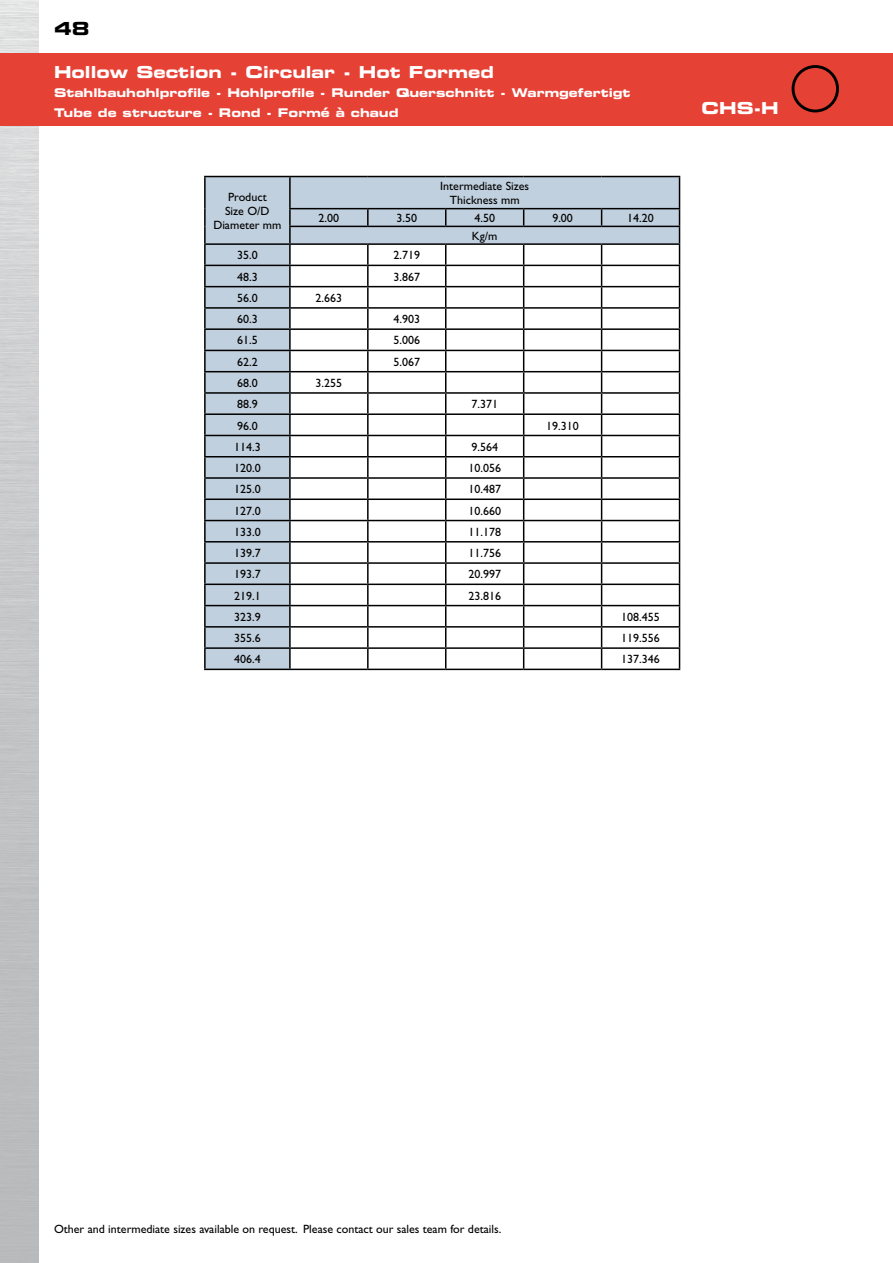
<style>
.page{position:relative;width:893px;height:1263px;background:#fff}
.page>*{position:absolute;margin:0;border:0;box-sizing:border-box;transform-origin:0 0}
.t1{font:18px "Eurostile Bold Extended Two";color:#000}
.t2{font:16.5px "Eurostile Bold Extended Two";color:#fff}
.t3{font:12px/14.4px "Gill Sans";color:#000;text-align:center}
.t4{font:12px/19.5px "Eurostile Bold Extended Two";color:#fff}
</style>
<div class="page">
<div style="left:0;top:53px;width:893px;height:73px;background:#e64135"></div>
<svg style="left:204px;top:176px;width:476px;height:493px"></svg>
<hr style="left:204px;top:669px;width:86px;height:1px;background:#000">
<hr style="left:290px;top:669px;width:78px;height:1px;background:#000">
<hr style="left:368px;top:669px;width:78px;height:1px;background:#000">
<hr style="left:446px;top:669px;width:78px;height:1px;background:#000">
<hr style="left:524px;top:669px;width:78px;height:1px;background:#000">
<hr style="left:602px;top:669px;width:78px;height:1px;background:#000">
<div style="left:792px;top:65px;width:47px;height:47px;border:3px solid #000;border-radius:50%"></div>
<h1 class="t1" style="left:54px;top:15px;width:37px">48</h1>
<h2 class="t2" style="left:54px;top:60px;width:441px">Hollow Section - Circular - Hot Formed</h2>
<p class="t4" style="left:54px;top:83px;width:578px">Stahlbauhohlprofile - Hohlprofile - Runder Querschnitt - Warmgefertigt<br>Tube de structure - Rond - Formé à chaud</p>
<p class="t3" style="left:213px;top:189px;width:70px">Product<br>Size O/D<br>Diameter mm</p>
<p class="t3" style="left:440px;top:179px;width:90px">Intermediate Sizes<br>Thickness mm</p>
<p class="t3" style="left:319px;top:211px;width:22px">2.00</p>
<p class="t3" style="left:396px;top:211px;width:22px">3.50</p>
<p class="t3" style="left:474px;top:211px;width:22px">4.50</p>
<p class="t3" style="left:552px;top:211px;width:22px">9.00</p>
<p class="t3" style="left:627px;top:211px;width:28px">14.20</p>
<p class="t3" style="left:472px;top:229px;width:27px">Kg/m</p>
<p class="t3" style="left:237px;top:248px;width:22px">35.0</p>
<p class="t3" style="left:393px;top:248px;width:28px">2.719</p>
<p class="t3" style="left:237px;top:269px;width:22px">48.3</p>
<p class="t3" style="left:393px;top:269px;width:28px">3.867</p>
<p class="t3" style="left:237px;top:291px;width:22px">56.0</p>
<p class="t3" style="left:316px;top:291px;width:28px">2.663</p>
<p class="t3" style="left:237px;top:312px;width:22px">60.3</p>
<p class="t3" style="left:393px;top:312px;width:28px">4.903</p>
<p class="t3" style="left:237px;top:333px;width:22px">61.5</p>
<p class="t3" style="left:393px;top:333px;width:28px">5.006</p>
<p class="t3" style="left:237px;top:354px;width:22px">62.2</p>
<p class="t3" style="left:393px;top:354px;width:28px">5.067</p>
<p class="t3" style="left:237px;top:376px;width:22px">68.0</p>
<p class="t3" style="left:316px;top:376px;width:28px">3.255</p>
<p class="t3" style="left:237px;top:397px;width:22px">88.9</p>
<p class="t3" style="left:471px;top:397px;width:28px">7.371</p>
<p class="t3" style="left:237px;top:418px;width:22px">96.0</p>
<p class="t3" style="left:546px;top:418px;width:34px">19.310</p>
<p class="t3" style="left:234px;top:440px;width:28px">114.3</p>
<p class="t3" style="left:471px;top:440px;width:28px">9.564</p>
<p class="t3" style="left:234px;top:461px;width:28px">120.0</p>
<p class="t3" style="left:468px;top:461px;width:34px">10.056</p>
<p class="t3" style="left:234px;top:482px;width:28px">125.0</p>
<p class="t3" style="left:468px;top:482px;width:34px">10.487</p>
<p class="t3" style="left:234px;top:503px;width:28px">127.0</p>
<p class="t3" style="left:468px;top:503px;width:34px">10.660</p>
<p class="t3" style="left:234px;top:525px;width:28px">133.0</p>
<p class="t3" style="left:468px;top:525px;width:34px">11.178</p>
<p class="t3" style="left:234px;top:546px;width:28px">139.7</p>
<p class="t3" style="left:468px;top:546px;width:34px">11.756</p>
<p class="t3" style="left:234px;top:567px;width:28px">193.7</p>
<p class="t3" style="left:468px;top:567px;width:34px">20.997</p>
<p class="t3" style="left:234px;top:588px;width:28px">219.1</p>
<p class="t3" style="left:468px;top:588px;width:34px">23.816</p>
<p class="t3" style="left:234px;top:610px;width:28px">323.9</p>
<p class="t3" style="left:621px;top:610px;width:40px">108.455</p>
<p class="t3" style="left:234px;top:631px;width:28px">355.6</p>
<p class="t3" style="left:621px;top:631px;width:40px">119.556</p>
<p class="t3" style="left:234px;top:652px;width:28px">406.4</p>
<p class="t3" style="left:621px;top:652px;width:40px">137.346</p>
<h2 class="t2" style="left:702px;top:96px;width:79px">CHS-H</h2>
<p class="t3" style="left:54px;top:1222px;width:449px">Other and intermediate sizes available on request. Please contact our sales team for details.</p>
</div>
